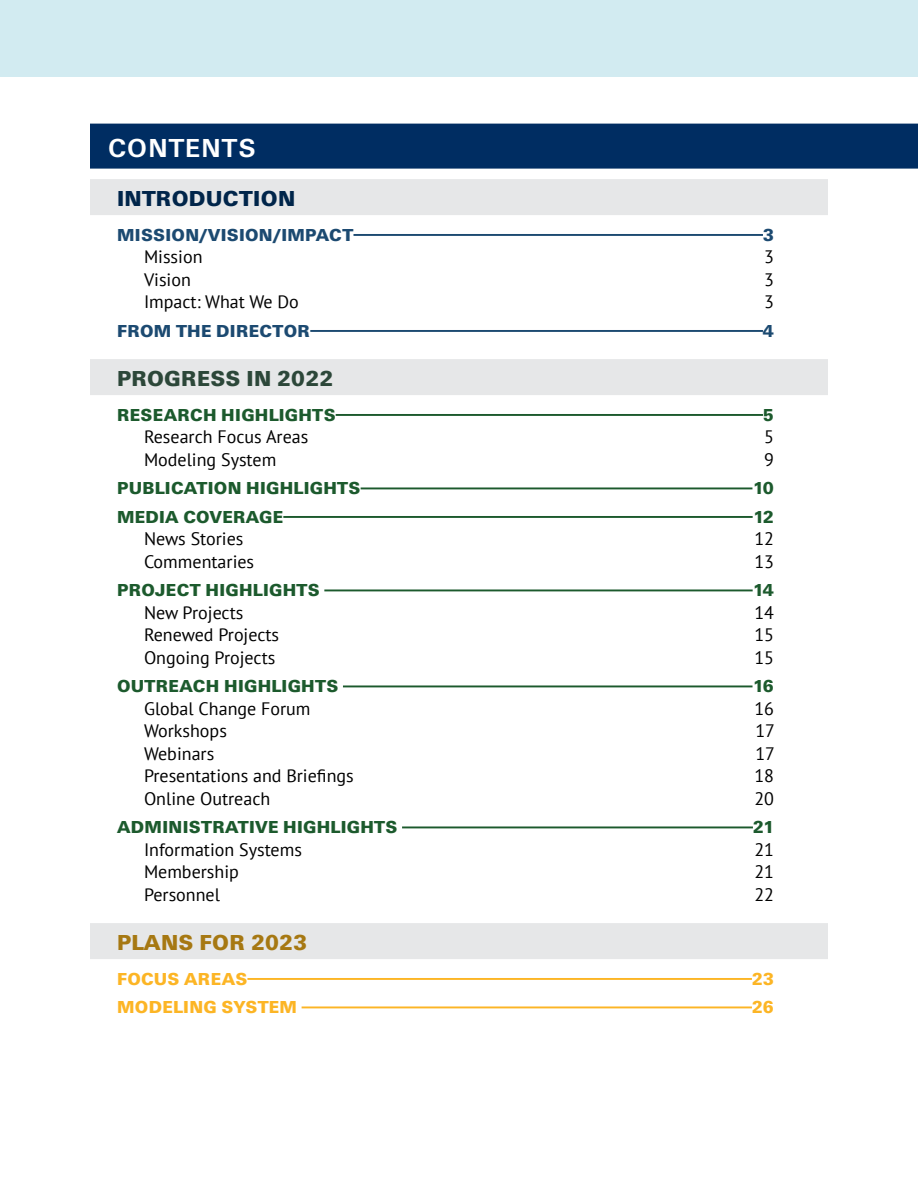
<style>
.page{position:relative;width:918px;height:1188px;background:#fff}
.page>*{position:absolute;margin:0;border:0;box-sizing:border-box;transform-origin:0 0}
.t1{font:700 27px "Urbano";letter-spacing:.04em;color:#fff}
.t2{font:900 22.5px "Urbano";letter-spacing:.01em;color:#2c4739}
.t3{font:900 22.5px "Urbano";letter-spacing:.015em;color:#00254a}
.t4{font:900 22.5px "Urbano";letter-spacing:.01em;color:#a67812}
.t5{font:18px "PT Sans";color:#000}
.t6{font:900 18px "Urbano";letter-spacing:.015em;color:#1c5a2d}
.t7{font:900 18px "Urbano";letter-spacing:.02em;color:#1c4a71}
.t8{font:900 18px "Urbano";letter-spacing:.015em;color:#fcb525}
</style>
<div class="page">
<div style="left:90px;top:124px;width:828px;height:45px;background:#002d62"></div>
<div style="left:90px;top:179px;width:738px;height:36px;background:#e6e7e8"></div>
<hr style="left:353px;top:234px;width:410px;height:2px;background:#1c4a71">
<hr style="left:310px;top:330px;width:453px;height:2px;background:#1c4a71">
<div style="left:90px;top:359px;width:738px;height:36px;background:#e6e7e8"></div>
<hr style="left:336px;top:414px;width:427px;height:2px;background:#1c5a2d">
<hr style="left:361px;top:487px;width:391px;height:2px;background:#1c5a2d">
<hr style="left:283px;top:516px;width:470px;height:2px;background:#1c5a2d">
<hr style="left:324px;top:589px;width:429px;height:2px;background:#1c5a2d">
<hr style="left:343px;top:685px;width:410px;height:2px;background:#1c5a2d">
<hr style="left:402px;top:826px;width:351px;height:2px;background:#1c5a2d">
<div style="left:90px;top:923px;width:738px;height:36px;background:#e6e7e8"></div>
<hr style="left:247px;top:978px;width:505px;height:2px;background:#fcb525">
<hr style="left:302px;top:1006px;width:450px;height:2px;background:#fcb525">
<div style="left:0;top:0;width:918px;height:76px;background:#d2ebf1"></div>
<h1 class="t1" style="left:108px;top:132px;width:149px">CONTENTS</h1>
<p class="t3" style="left:117px;top:186px;width:180px">INTRODUCTION</p>
<p class="t7" style="left:117px;top:224px;width:238px">MISSION/VISION/IMPACT</p>
<p class="t7" style="left:763px;top:224px;width:13px">3</p>
<p class="t5" style="left:144px;top:245px;width:60px">Mission</p>
<p class="t5" style="left:764px;top:245px;width:11px">3</p>
<p class="t5" style="left:144px;top:268px;width:48px">Vision</p>
<p class="t5" style="left:764px;top:268px;width:11px">3</p>
<p class="t5" style="left:144px;top:290px;width:156px">Impact: What We Do</p>
<p class="t5" style="left:764px;top:290px;width:11px">3</p>
<p class="t7" style="left:117px;top:320px;width:195px">FROM THE DIRECTOR</p>
<p class="t7" style="left:763px;top:320px;width:13px">4</p>
<p class="t2" style="left:117px;top:366px;width:218px">PROGRESS IN 2022</p>
<p class="t6" style="left:117px;top:404px;width:220px">RESEARCH HIGHLIGHTS</p>
<p class="t6" style="left:763px;top:404px;width:13px">5</p>
<p class="t5" style="left:144px;top:425px;width:166px">Research Focus Areas</p>
<p class="t5" style="left:764px;top:425px;width:11px">5</p>
<p class="t5" style="left:144px;top:448px;width:134px">Modeling System</p>
<p class="t5" style="left:764px;top:448px;width:11px">9</p>
<p class="t6" style="left:117px;top:478px;width:245px">PUBLICATION HIGHLIGHTS</p>
<p class="t6" style="left:752px;top:478px;width:23px">10</p>
<p class="t6" style="left:117px;top:506px;width:168px">MEDIA COVERAGE</p>
<p class="t6" style="left:753px;top:506px;width:23px">12</p>
<p class="t5" style="left:144px;top:527px;width:101px">News Stories</p>
<p class="t5" style="left:754px;top:527px;width:21px">12</p>
<p class="t5" style="left:144px;top:550px;width:112px">Commentaries</p>
<p class="t5" style="left:754px;top:550px;width:21px">13</p>
<p class="t6" style="left:117px;top:580px;width:204px">PROJECT HIGHLIGHTS</p>
<p class="t6" style="left:753px;top:580px;width:23px">14</p>
<p class="t5" style="left:144px;top:601px;width:101px">New Projects</p>
<p class="t5" style="left:754px;top:601px;width:21px">14</p>
<p class="t5" style="left:144px;top:623px;width:137px">Renewed Projects</p>
<p class="t5" style="left:754px;top:623px;width:21px">15</p>
<p class="t5" style="left:144px;top:646px;width:133px">Ongoing Projects</p>
<p class="t5" style="left:754px;top:646px;width:21px">15</p>
<p class="t6" style="left:117px;top:676px;width:223px">OUTREACH HIGHLIGHTS</p>
<p class="t6" style="left:753px;top:676px;width:23px">16</p>
<p class="t5" style="left:144px;top:697px;width:168px">Global Change Forum</p>
<p class="t5" style="left:754px;top:697px;width:21px">16</p>
<p class="t5" style="left:144px;top:719px;width:84px">Workshops</p>
<p class="t5" style="left:755px;top:719px;width:21px">17</p>
<p class="t5" style="left:144px;top:742px;width:72px">Webinars</p>
<p class="t5" style="left:755px;top:742px;width:21px">17</p>
<p class="t5" style="left:144px;top:764px;width:211px">Presentations and Briefings</p>
<p class="t5" style="left:754px;top:764px;width:21px">18</p>
<p class="t5" style="left:144px;top:787px;width:128px">Online Outreach</p>
<p class="t5" style="left:754px;top:787px;width:21px">20</p>
<p class="t6" style="left:117px;top:817px;width:282px">ADMINISTRATIVE HIGHLIGHTS</p>
<p class="t6" style="left:753px;top:817px;width:23px">21</p>
<p class="t5" style="left:144px;top:838px;width:159px">Information Systems</p>
<p class="t5" style="left:754px;top:838px;width:21px">21</p>
<p class="t5" style="left:144px;top:860px;width:96px">Membership</p>
<p class="t5" style="left:754px;top:860px;width:21px">21</p>
<p class="t5" style="left:144px;top:883px;width:77px">Personnel</p>
<p class="t5" style="left:754px;top:883px;width:21px">22</p>
<p class="t4" style="left:117px;top:930px;width:192px">PLANS FOR 2023</p>
<p class="t8" style="left:117px;top:968px;width:132px">FOCUS AREAS</p>
<p class="t8" style="left:752px;top:968px;width:24px">23</p>
<p class="t8" style="left:117px;top:997px;width:181px">MODELING SYSTEM</p>
<p class="t8" style="left:752px;top:997px;width:24px">26</p>
</div>
